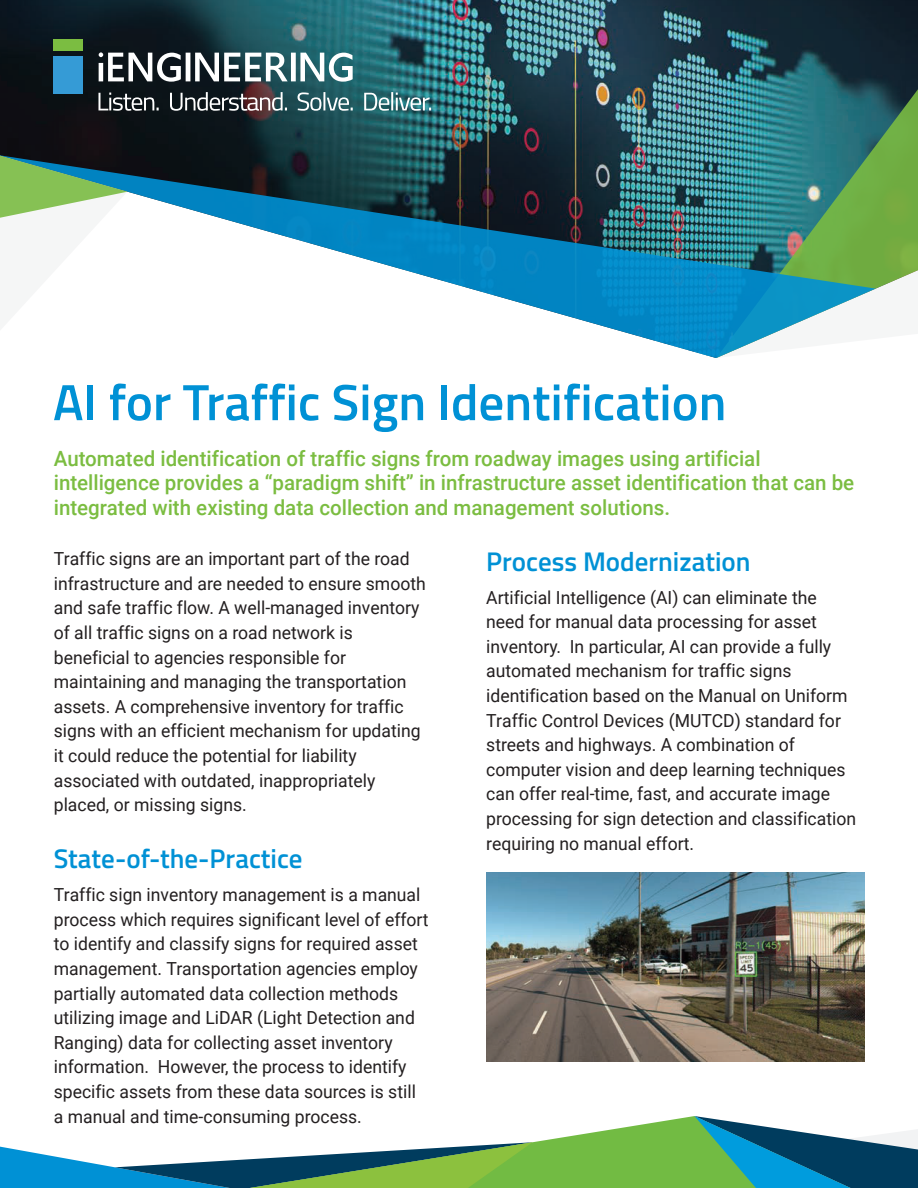
<style>
.page{position:relative;width:918px;height:1188px;background:#fff}
.page>*{position:absolute;margin:0;border:0;box-sizing:border-box;transform-origin:0 0}
.t1{font:600 51px "Titillium Web";color:#0091d5}
.t2{font:600 27px "Titillium Web";color:#0091d5}
.t3{font:500 21px/24.6px "Roboto";color:#7bbd41}
.t4{font:18px/24.6px "Roboto";color:#231f20}
</style>
<div class="page">
<img style="left:486px;top:873px;width:378px;height:189px">
<img style="left:0;top:0;width:716px;height:155px">
<svg style="left:716px;top:0;width:202px;height:257px;background:#2c5e57"></svg>
<img style="left:524px;top:155px;width:352px;height:203px">
<div style="left:54px;top:39px;width:29px;height:12px;background:#7bbd41"></div>
<div style="left:54px;top:56px;width:29px;height:37px;background:#359bd6"></div>
<svg style="left:99px;top:52px;width:254px;height:30px"></svg>
<svg style="left:0;top:92px;width:524px;height:212px"></svg>
<svg style="left:716px;top:257px;width:202px;height:101px"></svg>
<svg style="left:0;top:1116px;width:918px;height:72px"></svg>
<h1 class="t1" style="left:53px;top:364px;width:675px">AI for Traffic Sign Identification</h1>
<p class="t3" style="left:54px;top:445px;width:802px">Automated identification of traffic signs from roadway images using artificial intelligence provides a “paradigm shift” in infrastructure asset identification that can be integrated with existing data collection and management solutions.</p>
<p class="t4" style="left:54px;top:546px;width:374px">Traffic signs are an important part of the road infrastructure and are needed to ensure smooth and safe traffic flow. A well-managed inventory of all traffic signs on a road network is beneficial to agencies responsible for maintaining and managing the transportation assets. A comprehensive inventory for traffic signs with an efficient mechanism for updating it could reduce the potential for liability associated with outdated, inappropriately placed, or missing signs.</p>
<h2 class="t2" style="left:54px;top:838px;width:250px">State-of-the-Practice</h2>
<p class="t4" style="left:54px;top:882px;width:376px">Traffic sign inventory management is a manual process which requires significant level of effort to identify and classify signs for required asset management. Transportation agencies employ partially automated data collection methods utilizing image and LiDAR (Light Detection and Ranging) data for collecting asset inventory information. However, the process to identify specific assets from these data sources is still a manual and time-consuming process.</p>
<h2 class="t2" style="left:486px;top:541px;width:266px">Process Modernization</h2>
<p class="t4" style="left:486px;top:584px;width:371px">Artificial Intelligence (AI) can eliminate the need for manual data processing for asset inventory. In particular, AI can provide a fully automated mechanism for traffic signs identification based on the Manual on Uniform Traffic Control Devices (MUTCD) standard for streets and highways. A combination of computer vision and deep learning techniques can offer real-time, fast, and accurate image processing for sign detection and classification requiring no manual effort.</p>
</div>
